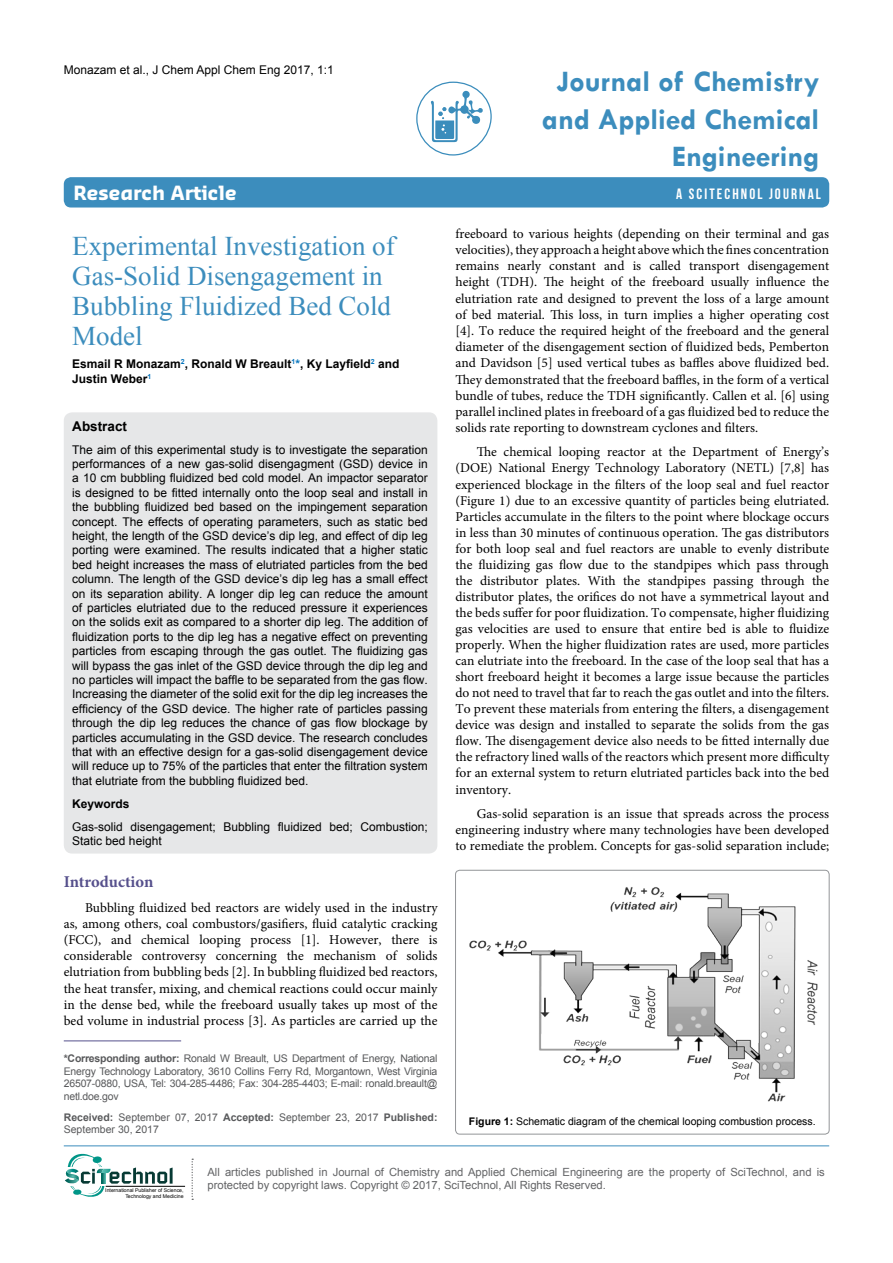
<style>
.page{position:relative;width:893px;height:1263px;background:#fff}
.page>*{position:absolute;margin:0;border:0;box-sizing:border-box;transform-origin:0 0}
.t1{font:700 30px/37.5px "Tw Cen";color:#3c8dbd;text-align:right}
.t2{font:27px/30px "Times New Roman";color:#3c8dbd}
.t3{font:700 19.2px "Sansa";color:#fff}
.t4{font:700 16.5px "Minion Pro";letter-spacing:-.005em;color:#56508c}
.t5{font:15px "Bebas Neue";letter-spacing:.14em;color:#fff}
.t6{font:13.5px/16.2px "Minion Pro";color:#000;text-align:justify}
.t7{font:700 13.5px "Arial";color:#000}
.t8{font:12px/14.4px "Arial";color:#000;text-align:justify}
.t9{font:700 12px/14.4px "Arial";color:#000}
.t10{font:11.25px/13.5px "Arial";color:#636466}
.t11{font:10.5px/12.6px "Arial";letter-spacing:-.02em;color:#58595b;text-align:justify}
.t12{font:10.5px/12.6px "Arial";color:#58595b}
.t13{font:10.5px "Arial";color:#000}
.t14{font:5.1px/6.1px "Arial";color:#000;text-align:right}
.s1{color:#0072bc}
.s2{font-weight:700}
</style>
<div class="page">
<div style="left:64px;top:177px;width:765px;height:30px;background:#3c8dbd;border-radius:7px"></div>
<hr style="left:106px;top:1186px;width:79px;height:1px;background:#000">
<svg style="left:192px;top:1158px;width:1px;height:42px"></svg>
<svg style="left:65px;top:1154px;width:108px;height:43px"></svg>
<hr style="left:64px;top:1145px;width:765px;height:1px;background:#3c8dbd">
<div style="left:416px;top:82px;width:76px;height:74px;border:1px solid #3b8dbc;border-radius:36px"></div>
<svg style="left:431px;top:90px;width:52px;height:52px"></svg>
<hr style="left:64px;top:1040px;width:117px;height:1px;background:#56508c">
<div style="left:64px;top:412px;width:373px;height:441px;background:#e6e7e8;border-radius:9px"></div>
<div style="left:455px;top:870px;width:374px;height:264px;border:1px solid #939598;border-radius:4px"></div>
<img style="left:469px;top:887px;width:349px;height:215px">
<p class="t8" style="left:64px;top:62px;width:272px">Monazam et al., J Chem Appl Chem Eng 2017, 1:1</p>
<h1 class="t1" style="left:542px;top:62px;width:279px">Journal of Chemistry and Applied Chemical<br>Engineering</h1>
<h3 class="t3" style="left:74px;top:181px;width:165px">Research Article</h3>
<p class="t5" style="left:676px;top:186px;width:146px">A SCITECHNOL JOURNAL</p>
<h2 class="t2" style="left:72px;top:231px;width:324px">Experimental Investigation of<br>Gas-Solid Disengagement in<br>Bubbling Fluidized Bed Cold<br>Model</h2>
<p class="t9" style="left:72px;top:357px;width:329px">Esmail R Monazam<sup>2</sup>, Ronald W Breault<sup>1</sup><span class="s1">*</span>, Ky Layfield<sup>2</sup> and<br>Justin Weber<sup>1</sup></p>
<p class="t7" style="left:72px;top:417px;width:56px">Abstract</p>
<p class="t8" style="left:72px;top:442px;width:357px">The aim of this experimental study is to investigate the separation performances of a new gas-solid disengagment (GSD) device in a 10 cm bubbling fluidized bed cold model. An impactor separator is designed to be fitted internally onto the loop seal and install in the bubbling fluidized bed based on the impingement separation concept. The effects of operating parameters, such as static bed height, the length of the GSD device’s dip leg, and effect of dip leg porting were examined. The results indicated that a higher static bed height increases the mass of elutriated particles from the bed column. The length of the GSD device’s dip leg has a small effect on its separation ability. A longer dip leg can reduce the amount of particles elutriated due to the reduced pressure it experiences on the solids exit as compared to a shorter dip leg. The addition of fluidization ports to the dip leg has a negative effect on preventing particles from escaping through the gas outlet. The fluidizing gas will bypass the gas inlet of the GSD device through the dip leg and no particles will impact the baffle to be separated from the gas flow.<br>Increasing the diameter of the solid exit for the dip leg increases the efficiency of the GSD device. The higher rate of particles passing through the dip leg reduces the chance of gas flow blockage by particles accumulating in the GSD device. The research concludes that with an effective design for a gas-solid disengagement device will reduce up to 75% of the particles that enter the filtration system that elutriate from the bubbling fluidized bed.</p>
<p class="t9" style="left:72px;top:797px;width:59px">Keywords</p>
<p class="t8" style="left:72px;top:819px;width:357px">Gas-solid disengagement; Bubbling fluidized bed; Combustion;<br>Static bed height</p>
<p class="t4" style="left:64px;top:870px;width:91px">Introduction</p>
<p class="t6" style="left:64px;top:899px;width:375px;text-indent:21px">Bubbling fluidized bed reactors are widely used in the industry as, among others, coal combustors/gasifiers, fluid catalytic cracking (FCC), and chemical looping process [1]. However, there is considerable controversy concerning the mechanism of solids elutriation from bubbling beds [2]. In bubbling fluidized bed reactors, the heat transfer, mixing, and chemical reactions could occur mainly in the dense bed, while the freeboard usually takes up most of the bed volume in industrial process [3]. As particles are carried up the</p>
<p class="t11" style="left:64px;top:1052px;width:375px"><span class="s2">*Corresponding author:</span> Ronald W Breault, US Department of Energy, National Energy Technology Laboratory, 3610 Collins Ferry Rd, Morgantown, West Virginia 26507-0880, USA, Tel: 304-285-4486; Fax: 304-285-4403; E-mail: ronald.breault@ netl.doe.gov</p>
<p class="t12" style="left:64px;top:1111px;width:375px"><span class="s2">Received:</span> September 07, 2017 <span class="s2">Accepted:</span> September 23, 2017 <span class="s2">Published:<br></span>September 30, 2017</p>
<p class="t6" style="left:455px;top:225px;width:375px">freeboard to various heights (depending on their terminal and gas velocities), they approach a height above which the fines concentration remains nearly constant and is called transport disengagement height (TDH). The height of the freeboard usually influence the elutriation rate and designed to prevent the loss of a large amount of bed material. This loss, in turn implies a higher operating cost [4]. To reduce the required height of the freeboard and the general diameter of the disengagement section of fluidized beds, Pemberton and Davidson [5] used vertical tubes as baffles above fluidized bed.<br>They demonstrated that the freeboard baffles, in the form of a vertical bundle of tubes, reduce the TDH significantly. Callen et al. [6] using parallel inclined plates in freeboard of a gas fluidized bed to reduce the solids rate reporting to downstream cyclones and filters.</p>
<p class="t6" style="left:455px;top:444px;width:375px;text-indent:21px">The chemical looping reactor at the Department of Energy’s (DOE) National Energy Technology Laboratory (NETL) [7,8] has experienced blockage in the filters of the loop seal and fuel reactor (Figure 1) due to an excessive quantity of particles being elutriated.<br>Particles accumulate in the filters to the point where blockage occurs in less than 30 minutes of continuous operation. The gas distributors for both loop seal and fuel reactors are unable to evenly distribute the fluidizing gas flow due to the standpipes which pass through the distributor plates. With the standpipes passing through the distributor plates, the orifices do not have a symmetrical layout and the beds suffer for poor fluidization. To compensate, higher fluidizing gas velocities are used to ensure that entire bed is able to fluidize properly. When the higher fluidization rates are used, more particles can elutriate into the freeboard. In the case of the loop seal that has a short freeboard height it becomes a large issue because the particles do not need to travel that far to reach the gas outlet and into the filters.<br>To prevent these materials from entering the filters, a disengagement device was design and installed to separate the solids from the gas flow. The disengagement device also needs to be fitted internally due the refractory lined walls of the reactors which present more difficulty for an external system to return elutriated particles back into the bed inventory.</p>
<p class="t6" style="left:455px;top:806px;width:375px;text-indent:21px">Gas-solid separation is an issue that spreads across the process engineering industry where many technologies have been developed to remediate the problem. Concepts for gas-solid separation include;</p>
<p class="t13" style="left:469px;top:1114px;width:348px"><span class="s2">Figure 1:</span> Schematic diagram of the chemical looping combustion process.</p>
<p class="t14" style="left:105px;top:1187px;width:80px">International Publisher of Science,<br>Technology and Medicine</p>
<p class="t10" style="left:207px;top:1165px;width:619px">All articles published in Journal of Chemistry and Applied Chemical Engineering are the property of SciTechnol, and is protected by copyright laws. Copyright © 2017, SciTechnol, All Rights Reserved.</p>
</div>
